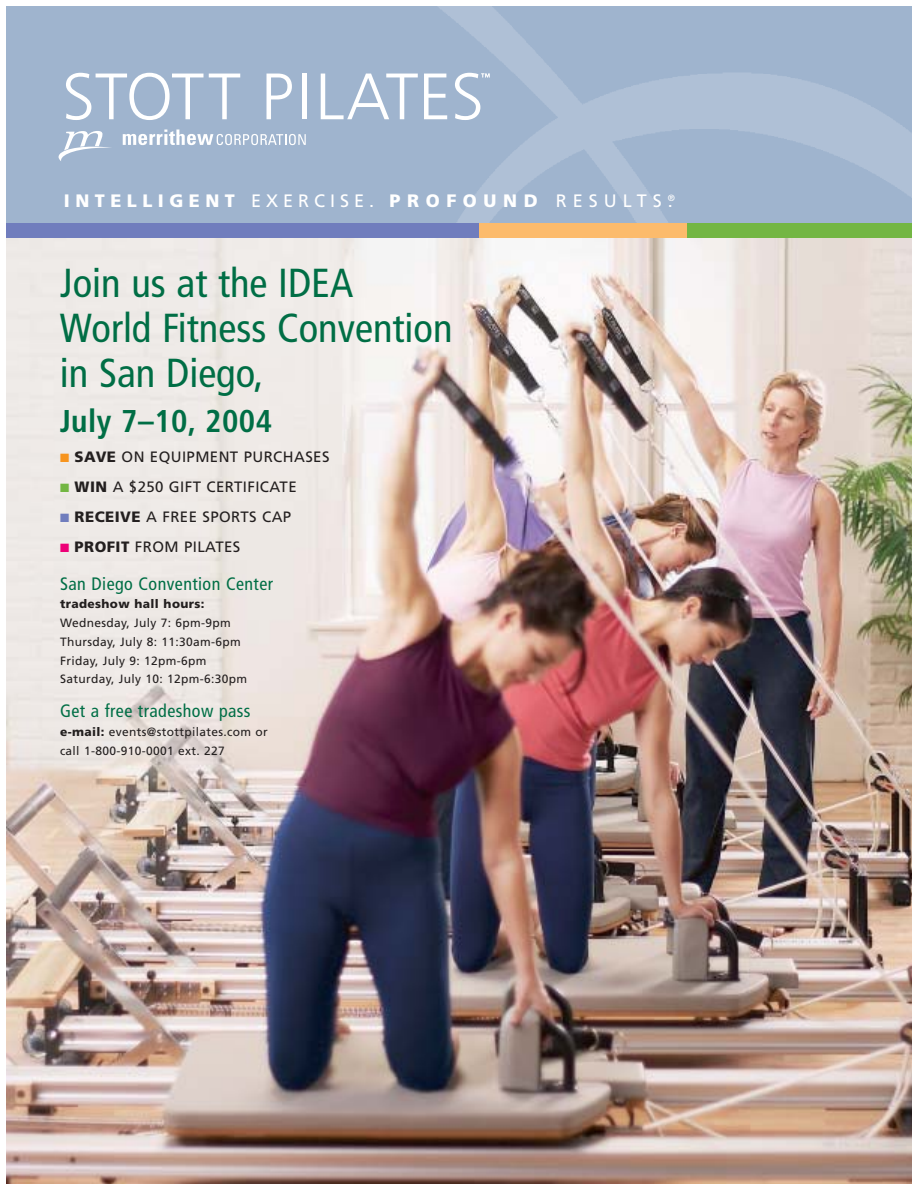
<style>
.page{position:relative;width:918px;height:1188px;background:#fff}
.page>*{position:absolute;margin:0;border:0;box-sizing:border-box;transform-origin:0 0}
.t1{font:condensed 40.5px/45px "Frutiger";color:#006e45}
.t2{font:700 condensed 31.5px "Frutiger";letter-spacing:.015em;color:#006e45}
.t3{font:condensed 18px "Frutiger";letter-spacing:.025em;color:#006e45}
.t4{font:900 18px "Frutiger";letter-spacing:.305em;color:#fff}
.t5{font:15px "Frutiger";letter-spacing:.03em;color:#231f1f}
.t6{font:12px/18.8px "Frutiger";letter-spacing:.03em;color:#231f1f}
.t7{font:900 12px "Frutiger";letter-spacing:.03em;color:#231f1f}
.s1{font-weight:400}
.s2{color:#f7941e}
.s3{font-weight:900}
.s4{color:#73b643}
.s5{color:#707dbd}
.s6{color:#ed0077}
</style>
<div class="page">
<img style="left:6px;top:238px;width:906px;height:946px">
<img style="left:6px;top:6px;width:906px;height:218px">
<div style="left:461px;top:224px;width:227px;height:14px;background:#fcbb6c"></div>
<div style="left:6px;top:224px;width:473px;height:14px;background:#707dbd"></div>
<div style="left:688px;top:224px;width:224px;height:14px;background:#73b643"></div>
<svg style="left:66px;top:73px;width:137px;height:47px"></svg>
<svg style="left:209px;top:74px;width:31px;height:45px"></svg>
<svg style="left:267px;top:74px;width:25px;height:45px"></svg>
<div style="left:302px;top:74px;width:5px;height:45px;background:#fff"></div>
<svg style="left:321px;top:74px;width:97px;height:45px"></svg>
<svg style="left:424px;top:74px;width:23px;height:45px"></svg>
<svg style="left:455px;top:73px;width:35px;height:47px"></svg>
<svg style="left:123px;top:129px;width:183px;height:16px"></svg>
<svg style="left:58px;top:131px;width:55px;height:30px"></svg>
<h3 class="t4" style="left:64px;top:194px;width:613px">INTELLIGENT <span class="s1">EXERCISE.</span> PROFOUND <span class="s1">RESULTS.</span><sup>®</sup></h3>
<h1 class="t1" style="left:60px;top:264px;width:394px">Join us at the IDEA<br>World Fitness Convention in San Diego,</h1>
<h2 class="t2" style="left:60px;top:408px;width:214px">July 7–10, 2004</h2>
<p class="t5" style="left:60px;top:451px;width:271px"><span class="s2">■</span> <span class="s3">SAVE</span> ON EQUIPMENT PURCHASES</p>
<p class="t5" style="left:60px;top:481px;width:238px"><span class="s4">■</span> <span class="s3">WIN</span> A $250 GIFT CERTIFICATE</p>
<p class="t5" style="left:60px;top:511px;width:233px"><span class="s5">■</span> <span class="s3">RECEIVE</span> A FREE SPORTS CAP</p>
<p class="t5" style="left:60px;top:541px;width:182px"><span class="s6">■</span> <span class="s3">PROFIT</span> FROM PILATES</p>
<h3 class="t3" style="left:60px;top:576px;width:215px">San Diego Convention Center</h3>
<p class="t7" style="left:60px;top:599px;width:146px">tradeshow hall hours:</p>
<p class="t6" style="left:60px;top:614px;width:189px">Wednesday, July 7: 6pm-9pm<br>Thursday, July 8: 11:30am-6pm<br>Friday, July 9: 12pm-6pm<br>Saturday, July 10: 12pm-6:30pm</p>
<h3 class="t3" style="left:60px;top:704px;width:192px">Get a free tradeshow pass</h3>
<p class="t6" style="left:60px;top:723px;width:209px"><span class="s3">e-mail:</span> events@stottpilates.com or call 1-800-910-0001 ext. 227</p>
</div>
